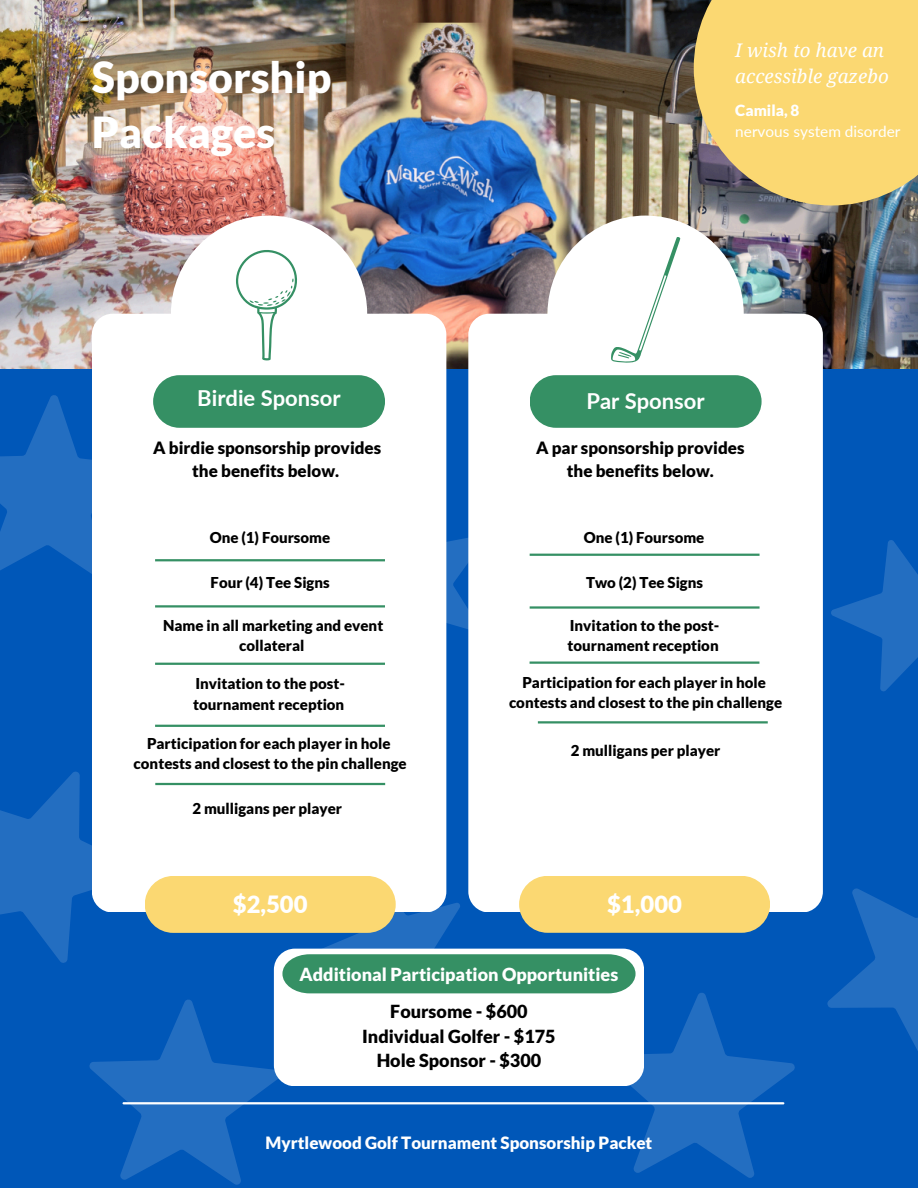
<style>
.page{position:relative;width:918px;height:1188px;background:#0057b8}
.page>*{position:absolute;margin:0;border:0;box-sizing:border-box;transform-origin:0 0}
.t1{font:900 42.9px/55.2px "Lato";color:#fff}
.t2{font:900 23.85px "Lato";color:#fff}
.t3{font:700 22.05px "Lato";color:#fff}
.t4{font:italic 18.75px/25.7px "Droid Serif";color:#fff}
.t5{font:900 18px/24.8px "Lato";color:#000;text-align:center}
.t6{font:900 18px "Lato";color:#fff}
.t7{font:900 16.95px/23.2px "Lato";color:#000;text-align:center}
.t8{font:900 16.95px "Lato";color:#fff}
.t9{font:15.45px "Lato";color:#fff}
.t10{font:900 15.45px "Lato";color:#fff}
.t11{font:900 15px/20.2px "Lato";color:#000;text-align:center}
</style>
<div class="page">
<svg style="left:0;top:395px;width:92px;height:179px"></svg>
<svg style="left:831px;top:540px;width:87px;height:152px"></svg>
<svg style="left:446px;top:483px;width:22px;height:180px"></svg>
<img style="left:0;top:0;width:918px;height:369px">
<div style="left:92px;top:314px;width:354px;height:598px;background:#fff;border-radius:21px"></div>
<div style="left:468px;top:314px;width:355px;height:598px;background:#fff;border-radius:21px"></div>
<div style="left:171px;top:216px;width:196px;height:196px;background:#fff;border-radius:50%"></div>
<div style="left:547px;top:216px;width:197px;height:196px;background:#fff;border-radius:50%"></div>
<div style="left:153px;top:375px;width:232px;height:53px;background:#359064;border-radius:26px"></div>
<div style="left:530px;top:375px;width:231px;height:53px;background:#359064;border-radius:26px"></div>
<hr style="left:155px;top:559px;width:230px;height:2px;background:#359064">
<hr style="left:530px;top:554px;width:230px;height:2px;background:#359064">
<hr style="left:155px;top:663px;width:230px;height:2px;background:#359064">
<hr style="left:538px;top:721px;width:230px;height:2px;background:#359064">
<hr style="left:155px;top:605px;width:230px;height:3px;background:#359064">
<hr style="left:530px;top:606px;width:230px;height:3px;background:#359064">
<hr style="left:155px;top:725px;width:230px;height:2px;background:#359064">
<svg style="left:236px;top:250px;width:61px;height:110px"></svg>
<svg style="left:611px;top:237px;width:69px;height:126px"></svg>
<hr style="left:530px;top:662px;width:229px;height:2px;background:#359064">
<svg style="left:0;top:736px;width:918px;height:449px"></svg>
<div style="left:694px;top:0;width:224px;height:205px;background:#fbd872"></div>
<h1 class="t1" style="left:92px;top:49px;width:241px">Sponsorship<br>Packages</h1>
<h3 class="t4" style="left:735px;top:38px;width:155px">I wish to have an accessible gazebo</h3>
<h5 class="t10" style="left:735px;top:101px;width:66px">Camila, 8</h5>
<p class="t9" style="left:735px;top:122px;width:167px">nervous system disorder</p>
<p class="t3" style="left:197px;top:385px;width:145px">Birdie Sponsor</p>
<p class="t3" style="left:586px;top:387px;width:120px">Par Sponsor</p>
<p class="t7" style="left:153px;top:435px;width:230px">A birdie sponsorship provides the benefits below.</p>
<p class="t7" style="left:536px;top:435px;width:210px">A par sponsorship provides the benefits below.</p>
<h2 class="t11" style="left:210px;top:527px;width:122px">One (1) Foursome</h2>
<h3 class="t11" style="left:584px;top:527px;width:122px">One (1) Foursome</h3>
<p class="t11" style="left:211px;top:572px;width:121px">Four (4) Tee Signs</p>
<h5 class="t11" style="left:586px;top:572px;width:119px">Two (2) Tee Signs</h5>
<h5 class="t11" style="left:163px;top:615px;width:222px">Name in all marketing and event collateral</h5>
<p class="t11" style="left:193px;top:673px;width:153px;text-align:left">Invitation to the post&shy;tournament reception</p>
<p class="t11" style="left:134px;top:733px;width:275px">Participation for each player in hole contests and closest to the pin challenge</p>
<h5 class="t11" style="left:192px;top:798px;width:151px">2 mulligans per player</h5>
<h2 class="t11" style="left:568px;top:615px;width:153px;text-align:left">Invitation to the post&shy;tournament reception</h2>
<p class="t11" style="left:509px;top:672px;width:275px">Participation for each player in hole contests and closest to the pin challenge</p>
<h5 class="t11" style="left:571px;top:740px;width:151px">2 mulligans per player</h5>
<h4 class="t2" style="left:233px;top:889px;width:76px">$2,500</h4>
<p class="t2" style="left:607px;top:889px;width:76px">$1,000</p>
<p class="t6" style="left:300px;top:963px;width:320px">Additional Participation Opportunities</p>
<h5 class="t5" style="left:362px;top:999px;width:195px">Foursome - $600<br>Individual Golfer - $175<br>Hole Sponsor - $300</h5>
<h5 class="t8" style="left:266px;top:1132px;width:388px">Myrtlewood Golf Tournament Sponsorship Packet</h5>
</div>
